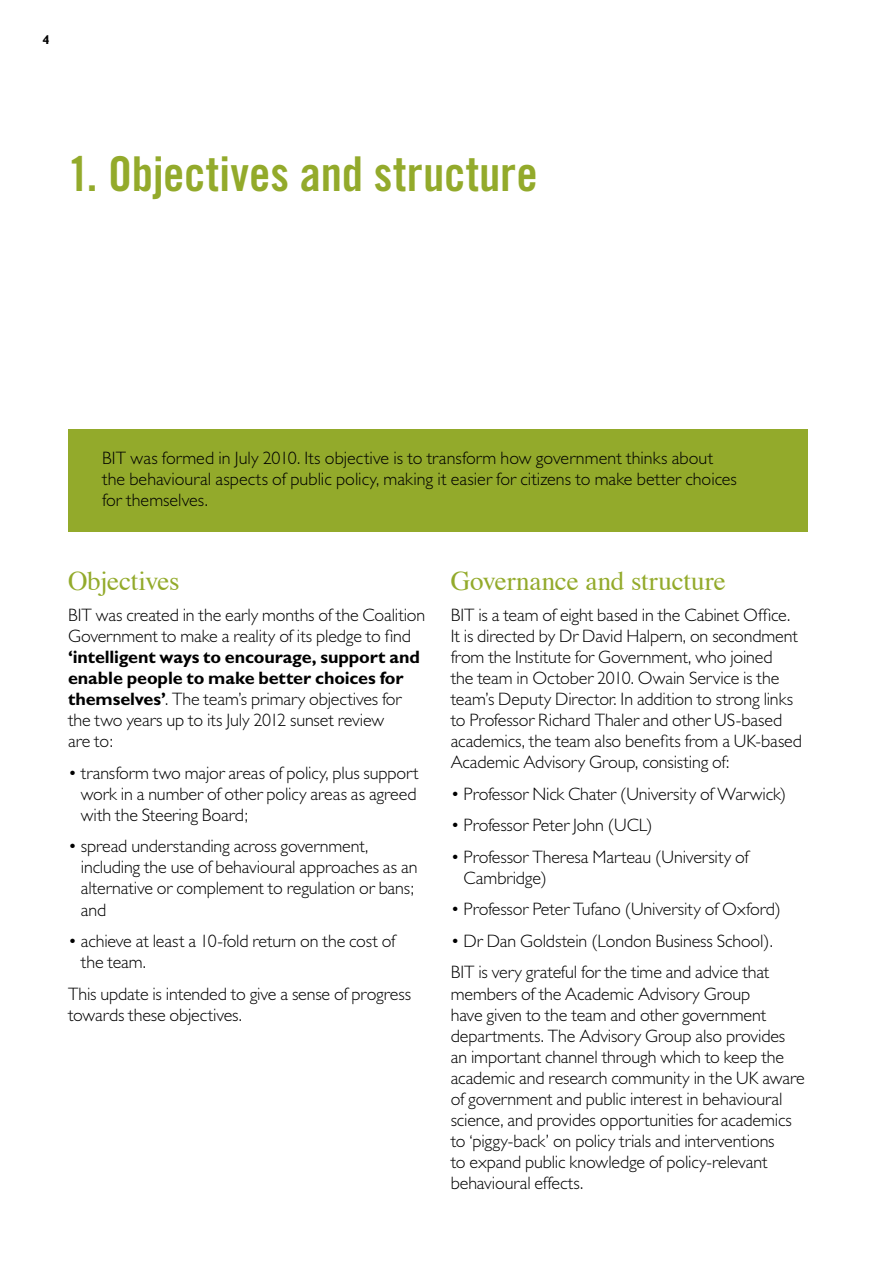
<style>
.page{position:relative;width:893px;height:1263px;background:#fff}
.page>*{position:absolute;margin:0;border:0;box-sizing:border-box;transform-origin:0 0}
.t1{font:48px "Trade Gothic Bold Cond Twenty";letter-spacing:.005em;color:#93aa2b}
.t2{font:27px "Times";letter-spacing:-.01em;color:#93aa2b}
.t3{font:300 18px/21px "Gill Sans";letter-spacing:-.005em;color:#000}
.t4{font:700 12.75px "Gill Sans";color:#000}
.s1{font-weight:700}
</style>
<div class="page">
<div style="left:68px;top:429px;width:740px;height:102px;background:#93aa2b"></div>
<p class="t4" style="left:43px;top:32px;width:9px">4</p>
<h2 class="t1" style="left:68px;top:145px;width:471px">1..Objectives.and.structure</h2>
<h5 class="t3" style="left:102px;top:447px;width:636px">BIT was formed in July 2010. Its objective is to transform how government thinks about the behavioural aspects of public policy, making it easier for citizens to make better choices for themselves.</h5>
<h3 class="t2" style="left:68px;top:556px;width:113px">Objectives</h3>
<p class="t3" style="left:68px;top:605px;width:359px">BIT was created in the early months of the Coalition Government to make a reality of its pledge to find <span class="s1">‘intelligent ways to encourage, support and enable people to make better choices for themselves’</span>. The team’s primary objectives for the two years up to its July 2012 sunset review<br>are to:</p>
<p class="t3" style="left:81px;top:763px;width:339px;text-align:justify;text-indent:-13px">• transform two major areas of policy, plus support work in a number of other policy areas as agreed with the Steering Board;</p>
<p class="t3" style="left:81px;top:836px;width:338px;text-indent:-13px">• spread understanding across government, including the use of behavioural approaches as an alternative or complement to regulation or bans; and</p>
<p class="t3" style="left:81px;top:931px;width:318px;text-indent:-13px">• achieve at least a 10-fold return on the cost of the team.</p>
<p class="t3" style="left:68px;top:983px;width:345px">This update is intended to give a sense of progress towards these objectives.</p>
<h3 class="t2" style="left:451px;top:556px;width:277px">Governance and structure</h3>
<p class="t3" style="left:451px;top:605px;width:353px">BIT is a team of eight based in the Cabinet Office.<br>It is directed by Dr David Halpern, on secondment from the Institute for Government, who joined<br>the team in October 2010. Owain Service is the team’s Deputy Director. In addition to strong links to Professor Richard Thaler and other US-based academics, the team also benefits from a UK-based Academic Advisory Group, consisting of:</p>
<p class="t3" style="left:451px;top:784px;width:337px">• Professor Nick Chater (University of Warwick)</p>
<p class="t3" style="left:451px;top:815px;width:203px">• Professor Peter John (UCL)</p>
<p class="t3" style="left:464px;top:847px;width:288px;text-indent:-13px">• Professor Theresa Marteau (University of<br>Cambridge)</p>
<p class="t3" style="left:451px;top:899px;width:332px">• Professor Peter Tufano (University of Oxford)</p>
<p class="t3" style="left:451px;top:931px;width:324px">• Dr Dan Goldstein (London Business School).</p>
<p class="t3" style="left:451px;top:962px;width:356px">BIT is very grateful for the time and advice that members of the Academic Advisory Group<br>have given to the team and other government departments. The Advisory Group also provides an important channel through which to keep the academic and research community in the UK aware of government and public interest in behavioural science, and provides opportunities for academics to ‘piggy-back’ on policy trials and interventions<br>to expand public knowledge of policy-relevant behavioural effects.</p>
</div>
